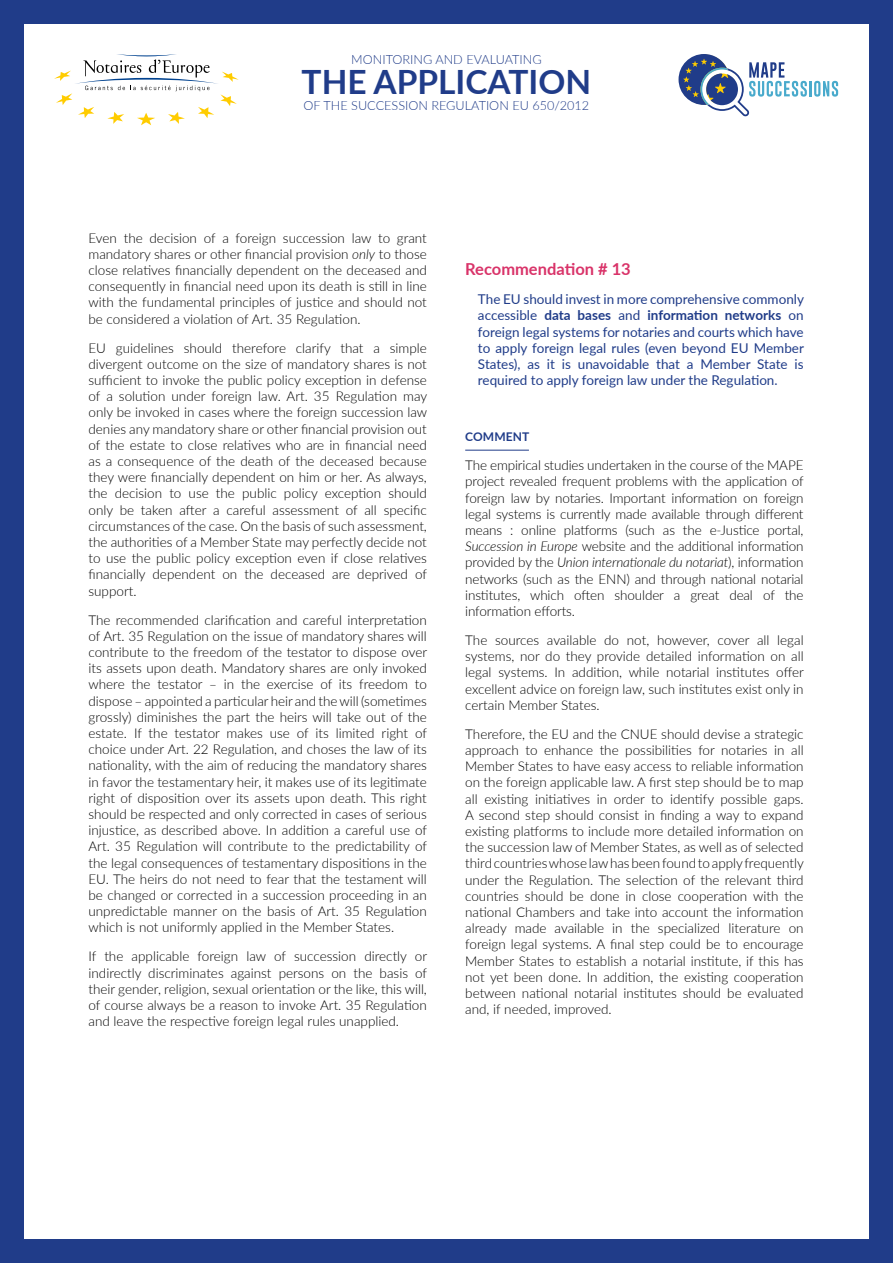
<style>
.page{position:relative;width:893px;height:1263px;background:#fff}
.page>*{position:absolute;margin:0;border:0;box-sizing:border-box;transform-origin:0 0}
.t1{font:700 33.45px "Lato";color:#203c89}
.t2{font:700 16.5px "Lato";color:#d93369}
.t3{font:300 13.5px/16.2px "Lato";color:#000;text-align:justify}
.t4{font:13.5px/16.2px "Lato";color:#203c89;text-align:justify}
.t5{font:300 12.6px "Lato";color:#203c89}
.t6{font:700 12px "Lato";letter-spacing:.01em;color:#203c89}
.s1{font-style:italic}
.s2{font-weight:700}
</style>
<div class="page">
<div style="left:0;top:0;width:893px;height:24px;background:#203c89"></div>
<div style="left:0;top:1239px;width:893px;height:24px;background:#203c89"></div>
<div style="left:869px;top:0;width:24px;height:1263px;background:#203c89"></div>
<div style="left:0;top:0;width:24px;height:1263px;background:#203c89"></div>
<hr style="left:809px;top:81px;width:3px;height:15px;background:#49aacc">
<svg style="left:814px;top:81px;width:24px;height:16px"></svg>
<svg style="left:678px;top:54px;width:129px;height:62px"></svg>
<svg style="left:54px;top:54px;width:185px;height:71px"></svg>
<hr style="left:465px;top:450px;width:64px;height:1px;background:#203c89">
<p class="t5" style="left:351px;top:51px;width:192px">MONITORING AND EVALUATING</p>
<p class="t5" style="left:304px;top:97px;width:287px">OF THE SUCCESSION REGULATION EU 650/2012</p>
<h1 class="t1" style="left:302px;top:58px;width:291px">THE APPLICATION</h1>
<p class="t3" style="left:88px;top:229px;width:340px">Even the decision of a foreign succession law to grant mandatory shares or other financial provision <span class="s1">only</span> to those close relatives financially dependent on the deceased and consequently in financial need upon its death is still in line with the fundamental principles of justice and should not be considered a violation of Art. 35 Regulation.</p>
<p class="t3" style="left:88px;top:339px;width:340px">EU guidelines should therefore clarify that a simple divergent outcome on the size of mandatory shares is not sufficient to invoke the public policy exception in defense of a solution under foreign law. Art. 35 Regulation may only be invoked in cases where the foreign succession law denies any mandatory share or other financial provision out of the estate to close relatives who are in financial need as a consequence of the death of the deceased because they were financially dependent on him or her. As always, the decision to use the public policy exception should only be taken after a careful assessment of all specific circumstances of the case. On the basis of such assessment, the authorities of a Member State may perfectly decide not to use the public policy exception even if close relatives financially dependent on the deceased are deprived of support.</p>
<p class="t3" style="left:88px;top:611px;width:340px">The recommended clarification and careful interpretation of Art. 35 Regulation on the issue of mandatory shares will contribute to the freedom of the testator to dispose over its assets upon death. Mandatory shares are only invoked where the testator – in the exercise of its freedom to dispose – appointed a particular heir and the will (sometimes grossly) diminishes the part the heirs will take out of the estate. If the testator makes use of its limited right of choice under Art. 22 Regulation, and choses the law of its nationality, with the aim of reducing the mandatory shares in favor the testamentary heir, it makes use of its legitimate right of disposition over its assets upon death. This right should be respected and only corrected in cases of serious injustice, as described above. In addition a careful use of Art. 35 Regulation will contribute to the predictability of the legal consequences of testamentary dispositions in the EU. The heirs do not need to fear that the testament will be changed or corrected in a succession proceeding in an unpredictable manner on the basis of Art. 35 Regulation which is not uniformly applied in the Member States.</p>
<p class="t3" style="left:88px;top:948px;width:340px">If the applicable foreign law of succession directly or indirectly discriminates against persons on the basis of their gender, religion, sexual orientation or the like, this will, of course always be a reason to invoke Art. 35 Regulation and leave the respective foreign legal rules unapplied.</p>
<p class="t2" style="left:465px;top:257px;width:167px">Recommendation # 13</p>
<p class="t4" style="left:478px;top:291px;width:327px">The EU should invest in more comprehensive commonly accessible <span class="s2">data bases</span> and <span class="s2">information networks</span> on foreign legal systems for notaries and courts which have to apply foreign legal rules (even beyond EU Member States), as it is unavoidable that a Member State is required to apply foreign law under the Regulation.</p>
<p class="t6" style="left:465px;top:428px;width:66px">COMMENT</p>
<p class="t3" style="left:465px;top:457px;width:340px">The empirical studies undertaken in the course of the MAPE project revealed frequent problems with the application of foreign law by notaries. Important information on foreign legal systems is currently made available through different means : online platforms (such as the e-Justice portal, <span class="s1">Succession in Europe</span> website and the additional information provided by the <span class="s1">Union internationale du notariat</span>), information networks (such as the ENN) and through national notarial institutes, which often shoulder a great deal of the information efforts.</p>
<p class="t3" style="left:465px;top:631px;width:340px">The sources available do not, however, cover all legal systems, nor do they provide detailed information on all legal systems. In addition, while notarial institutes offer excellent advice on foreign law, such institutes exist only in certain Member States.</p>
<p class="t3" style="left:465px;top:725px;width:340px">Therefore, the EU and the CNUE should devise a strategic approach to enhance the possibilities for notaries in all Member States to have easy access to reliable information on the foreign applicable law. A first step should be to map all existing initiatives in order to identify possible gaps.<br>A second step should consist in finding a way to expand existing platforms to include more detailed information on the succession law of Member States, as well as of selected third countries whose law has been found to apply frequently under the Regulation. The selection of the relevant third countries should be done in close cooperation with the national Chambers and take into account the information already made available in the specialized literature on foreign legal systems. A final step could be to encourage Member States to establish a notarial institute, if this has not yet been done. In addition, the existing cooperation between national notarial institutes should be evaluated and, if needed, improved.</p>
</div>
